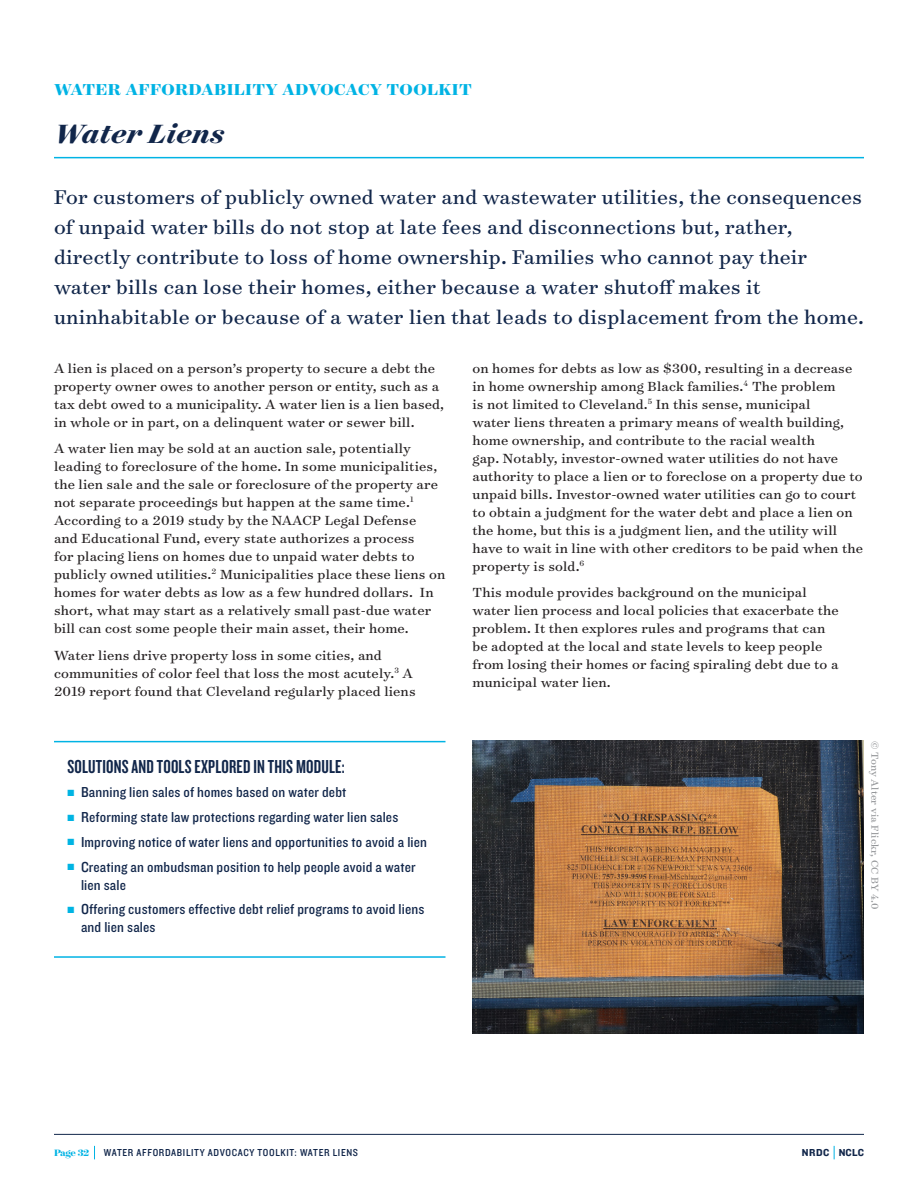
<style>
.page{position:relative;width:918px;height:1188px;background:#fff}
.page>*{position:absolute;margin:0;border:0;box-sizing:border-box;transform-origin:0 0}
.t1{font:italic 700 30px "Surveyor Display";letter-spacing:.015em;color:#11264a}
.t2{font:22.5px/30px "Surveyor Text";letter-spacing:.01em;color:#11264a}
.t3{font:19.5px "Knockout 48 Featherweight";letter-spacing:.01em;color:#11264a}
.t4{font:700 18px "Surveyor Display";letter-spacing:.02em;color:#00b3e4}
.t5{font:15px/18px "Surveyor Text";letter-spacing:.01em;color:#231f20}
.t6{font:15px/18px "Knockout 30 Junior Welterwt";letter-spacing:.01em;color:#11264a}
.t7{font:11.25px "Surveyor Text";letter-spacing:.01em;color:#939598}
.t8{font:10.5px "Knockout 30 Junior Welterwt";letter-spacing:.06em;color:#11264a}
.t9{font:10.5px "Knockout 51 Middleweight";letter-spacing:.04em;color:#11264a}
.t10{font:700 10.5px "Surveyor Display";letter-spacing:-.035em;color:#00b3e4}
.s1{color:#00b4e3}
</style>
<div class="page">
<hr style="left:54px;top:1134px;width:810px;height:1px;background:#11264a">
<svg style="left:94px;top:1146px;width:1px;height:13px"></svg>
<svg style="left:834px;top:1146px;width:1px;height:13px"></svg>
<hr style="left:54px;top:157px;width:810px;height:1px;background:#00b3e4">
<hr style="left:54px;top:741px;width:392px;height:1px;background:#00b3e4">
<hr style="left:54px;top:956px;width:392px;height:2px;background:#00b3e4">
<img style="left:472px;top:741px;width:392px;height:293px">
<p class="t4" style="left:54px;top:79px;width:419px">WATER AFFORDABILITY ADVOCACY TOOLKIT</p>
<h1 class="t1" style="left:54px;top:114px;width:172px">Water Liens</h1>
<p class="t2" style="left:54px;top:181px;width:811px">For customers of publicly owned water and wastewater utilities, the consequences of unpaid water bills do not stop at late fees and disconnections but, rather, directly contribute to loss of home ownership. Families who cannot pay their water bills can lose their homes, either because a water shutoff makes it uninhabitable or because of a water lien that leads to displacement from the home.</p>
<p class="t5" style="left:472px;top:359px;width:392px">on homes for debts as low as $300, resulting in a decrease in home ownership among Black families.<sup>4</sup> The problem<br>is not limited to Cleveland.<sup>5</sup> In this sense, municipal<br>water liens threaten a primary means of wealth building, home ownership, and contribute to the racial wealth<br>gap. Notably, investor-owned water utilities do not have authority to place a lien or to foreclose on a property due to unpaid bills. Investor-owned water utilities can go to court to obtain a judgment for the water debt and place a lien on the home, but this is a judgment lien, and the utility will have to wait in line with other creditors to be paid when the property is sold.<sup>6</sup></p>
<p class="t5" style="left:472px;top:583px;width:368px">This module provides background on the municipal water lien process and local policies that exacerbate the problem. It then explores rules and programs that can be adopted at the local and state levels to keep people from losing their homes or facing spiraling debt due to a municipal water lien.</p>
<p class="t5" style="left:54px;top:359px;width:392px">A lien is placed on a person’s property to secure a debt the property owner owes to another person or entity, such as a tax debt owed to a municipality. A water lien is a lien based, in whole or in part, on a delinquent water or sewer bill.</p>
<p class="t5" style="left:54px;top:439px;width:393px">A water lien may be sold at an auction sale, potentially leading to foreclosure of the home. In some municipalities, the lien sale and the sale or foreclosure of the property are not separate proceedings but happen at the same time.<sup>1<br></sup>According to a 2019 study by the NAACP Legal Defense<br>and Educational Fund, every state authorizes a process<br>for placing liens on homes due to unpaid water debts to publicly owned utilities.<sup>2</sup> Municipalities place these liens on homes for water debts as low as a few hundred dollars. In short, what may start as a relatively small past-due water bill can cost some people their main asset, their home.</p>
<p class="t5" style="left:54px;top:646px;width:363px">Water liens drive property loss in some cities, and communities of color feel that loss the most acutely.<sup>3</sup> A<br>2019 report found that Cleveland regularly placed liens</p>
<h3 class="t3" style="left:68px;top:754px;width:279px">SOLUTIONS AND TOOLS EXPLORED IN THIS MODULE:</h3>
<p class="t6" style="left:68px;top:783px;width:280px"><span class="s1">■</span> Banning lien sales of homes based on water debt</p>
<p class="t6" style="left:68px;top:808px;width:332px"><span class="s1">■</span> Reforming state law protections regarding water lien sales</p>
<p class="t6" style="left:68px;top:832px;width:361px"><span class="s1">■</span> Improving notice of water liens and opportunities to avoid a lien</p>
<p class="t6" style="left:81px;top:857px;width:336px;text-indent:-14px"><span class="s1">■</span> Creating an ombudsman position to help people avoid a water lien sale</p>
<p class="t6" style="left:81px;top:900px;width:345px;text-indent:-14px"><span class="s1">■</span> Offering customers effective debt relief programs to avoid liens and lien sales</p>
<p class="t7" style="left:882px;top:741px;width:170px;rotate:90deg">© Tony Alter via Flickr, CC BY 4.0</p>
<p class="t10" style="left:54px;top:1146px;width:37px">Page 32</p>
<p class="t8" style="left:104px;top:1146px;width:256px">WATER AFFORDABILITY ADVOCACY TOOLKIT: WATER LIENS</p>
<p class="t9" style="left:802px;top:1146px;width:64px">NRDC NCLC</p>
</div>
